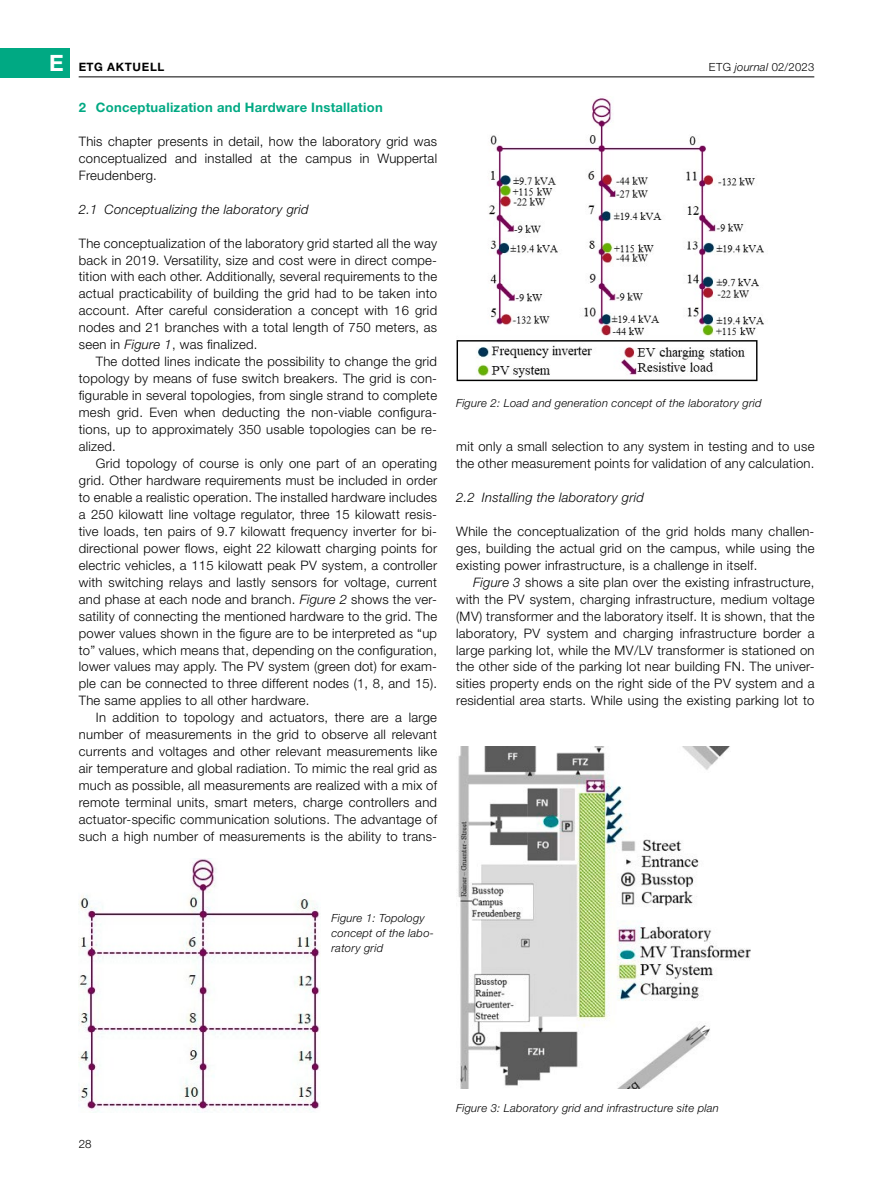
<style>
.page{position:relative;width:893px;height:1191px;background:#fff}
.page>*{position:absolute;margin:0;border:0;box-sizing:border-box;transform-origin:0 0}
.t1{font:300 13.05px/17px "Helvetica Neue LT Std";letter-spacing:.02em;color:#000;text-align:justify}
.t2{font:italic 300 13.05px "Helvetica Neue LT Std";letter-spacing:.02em;color:#000}
.t3{font:700 13.05px "Helvetica Neue LT Std";letter-spacing:.02em;color:#00a983}
.t4{font:700 11.55px "Helvetica Neue LT Std";letter-spacing:.06em;color:#000}
.t5{font:300 11.55px "Helvetica Neue LT Std";color:#000}
.t6{font:italic 300 11.25px/15.1px "Helvetica Neue LT Std";letter-spacing:.02em;color:#000}
.t7{font:300 11.25px "Helvetica Neue LT Std";letter-spacing:.02em;color:#000}
.s1{font-size:22.5px;color:#fff}
.s2{font-style:italic}
</style>
<div class="page">
<hr style="left:79px;top:76px;width:735px;height:1px;background:#000">
<div style="left:0;top:48px;width:70px;height:29px;background:#00a983"></div>
<img style="left:79px;top:858px;width:241px;height:254px">
<img style="left:456px;top:98px;width:308px;height:283px">
<img style="left:457px;top:746px;width:294px;height:342px">
<p class="t4" style="left:49px;top:59px;width:117px"><span class="s1">E</span> ETG AKTUELL</p>
<p class="t3" style="left:79px;top:99px;width:305px">2 Conceptualization and Hardware Installation</p>
<p class="t1" style="left:79px;top:132px;width:360px">This chapter presents in detail, how the laboratory grid was conceptualized and installed at the campus in Wuppertal Freudenberg.</p>
<p class="t2" style="left:79px;top:201px;width:231px">2.1 Conceptualizing the laboratory grid</p>
<p class="t1" style="left:79px;top:234px;width:360px">The conceptualization of the laboratory grid started all the way back in 2019. Versatility, size and cost were in direct compe&shy;tition with each other. Additionally, several requirements to the actual practicability of building the grid had to be taken into account. After careful consideration a concept with 16 grid nodes and 21 branches with a total length of 750 meters, as seen in <span class="s2">Figure 1</span>, was finalized.</p>
<p class="t1" style="left:79px;top:353px;width:360px;text-indent:17px">The dotted lines indicate the possibility to change the grid topology by means of fuse switch breakers. The grid is con&shy;figurable in several topologies, from single strand to complete mesh grid. Even when deducting the non-viable configura&shy;tions, up to approximately 350 usable topologies can be re&shy;alized.</p>
<p class="t1" style="left:79px;top:454px;width:360px;text-indent:17px">Grid topology of course is only one part of an operating grid. Other hardware requirements must be included in order to enable a realistic operation. The installed hardware includes a 250 kilowatt line voltage regulator, three 15 kilowatt resis&shy;tive loads, ten pairs of 9.7 kilowatt frequency inverter for bi&shy;directional power flows, eight 22 kilowatt charging points for electric vehicles, a 115 kilowatt peak PV system, a controller with switching relays and lastly sensors for voltage, current and phase at each node and branch. <span class="s2">Figure 2</span> shows the ver&shy;satility of connecting the mentioned hardware to the grid. The power values shown in the figure are to be interpreted as “up to” values, which means that, depending on the configuration, lower values may apply. The PV system (green dot) for exam&shy;ple can be connected to three different nodes (1, 8, and 15).<br>The same applies to all other hardware.</p>
<p class="t1" style="left:79px;top:709px;width:360px;text-indent:17px">In addition to topology and actuators, there are a large number of measurements in the grid to observe all relevant currents and voltages and other relevant measurements like air temperature and global radiation. To mimic the real grid as much as possible, all measurements are realized with a mix of remote terminal units, smart meters, charge controllers and actuator-specific communication solutions. The advantage of such a high number of measurements is the ability to trans-</p>
<p class="t7" style="left:709px;top:60px;width:107px">ETG <span class="s2">journal</span> 02/2023</p>
<p class="t6" style="left:456px;top:395px;width:307px">Figure 2: Load and generation concept of the laboratory grid</p>
<p class="t1" style="left:456px;top:437px;width:360px">mit only a small selection to any system in testing and to use the other measurement points for validation of any calculation.</p>
<p class="t2" style="left:456px;top:489px;width:189px">2.2 Installing the laboratory grid</p>
<p class="t1" style="left:456px;top:522px;width:360px;text-align:left">While the conceptualization of the grid holds many challen&shy;ges, building the actual grid on the campus, while using the existing power infrastructure, is a challenge in itself.</p>
<p class="t1" style="left:456px;top:573px;width:360px;text-indent:17px"><span class="s2">Figure 3</span> shows a site plan over the existing infrastructure, with the PV system, charging infrastructure, medium voltage (MV) transformer and the laboratory itself. It is shown, that the laboratory, PV system and charging infrastructure border a large parking lot, while the MV/LV transformer is stationed on the other side of the parking lot near building FN. The univer&shy;sities property ends on the right side of the PV system and a residential area starts. While using the existing parking lot to</p>
<p class="t6" style="left:332px;top:910px;width:104px">Figure 1: Topology concept of the labo&shy;ratory grid</p>
<p class="t5" style="left:79px;top:1137px;width:15px">28</p>
<p class="t6" style="left:456px;top:1100px;width:264px">Figure 3: Laboratory grid and infrastructure site plan</p>
</div>
